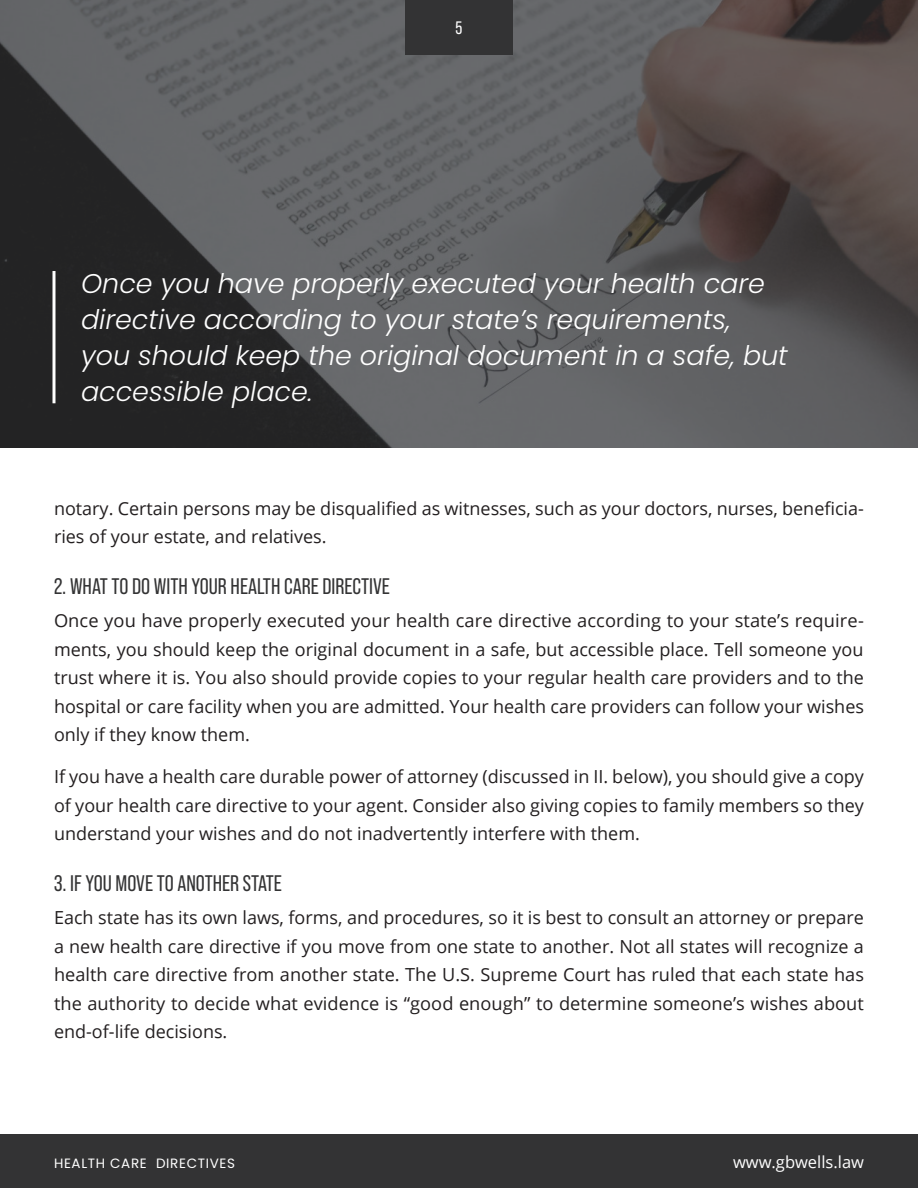
<style>
.page{position:relative;width:918px;height:1188px;background:#fff}
.page>*{position:absolute;margin:0;border:0;box-sizing:border-box;transform-origin:0 0}
.PQ2_-_Pull_Quote_2{font:italic 300 27px/36px "Poppins";color:#fff}
.H2_-_Heading_2{font:22.5px "Bebas Neue Pro";color:#333334}
.P1_1_-_Basic_Paragra{font:18px/28.5px "Open Sans";color:#231f20;text-align:justify}
.t1{font:18px "Bebas Neue Pro";color:#fff}
.t2{font:16.5px "Open Sans";color:#fff}
.t3{font:13.5px "Poppins";letter-spacing:.05em;color:#fff}
</style>
<div class="page">
<svg style="left:0;top:0;width:918px;height:448px;background:#535153"></svg>
<svg style="left:52px;top:271px;width:4px;height:132px"></svg>
<div style="left:405px;top:0;width:108px;height:54px;background:#333334"></div>
<div style="left:0;top:1134px;width:918px;height:54px;background:#333334"></div>
<p class="t1" style="left:456px;top:18px;width:8px">5</p>
<p class="PQ2_-_Pull_Quote_2" style="left:81px;top:265px;width:708px">Once you have properly executed your health care directive according to your state’s requirements,<br>you should keep the original document in a safe, but accessible place.</p>
<p class="P1_1_-_Basic_Paragra" style="left:54px;top:493px;width:812px">notary. Certain persons may be disqualified as witnesses, such as your doctors, nurses, beneficia&shy;ries of your estate, and relatives.</p>
<p class="H2_-_Heading_2" style="left:54px;top:574px;width:337px">2. WHAT TO DO WITH YOUR HEALTH CARE DIRECTIVE</p>
<p class="P1_1_-_Basic_Paragra" style="left:54px;top:606px;width:812px">Once you have properly executed your health care directive according to your state’s require&shy;ments, you should keep the original document in a safe, but accessible place. Tell someone you trust where it is. You also should provide copies to your regular health care providers and to the hospital or care facility when you are admitted. Your health care providers can follow your wishes only if they know them.</p>
<p class="P1_1_-_Basic_Paragra" style="left:54px;top:762px;width:811px">If you have a health care durable power of attorney (discussed in II. below), you should give a copy of your health care directive to your agent. Consider also giving copies to family members so they understand your wishes and do not inadvertently interfere with them.</p>
<p class="H2_-_Heading_2" style="left:54px;top:871px;width:229px">3. IF YOU MOVE TO ANOTHER STATE</p>
<p class="P1_1_-_Basic_Paragra" style="left:54px;top:903px;width:812px">Each state has its own laws, forms, and procedures, so it is best to consult an attorney or prepare a new health care directive if you move from one state to another. Not all states will recognize a health care directive from another state. The U.S. Supreme Court has ruled that each state has the authority to decide what evidence is “good enough” to determine someone’s wishes about end-of-life decisions.</p>
<p class="t3" style="left:54px;top:1156px;width:183px">HEALTH CARE DIRECTIVES</p>
<p class="t2" style="left:733px;top:1151px;width:132px">www.gbwells.law</p>
</div>
